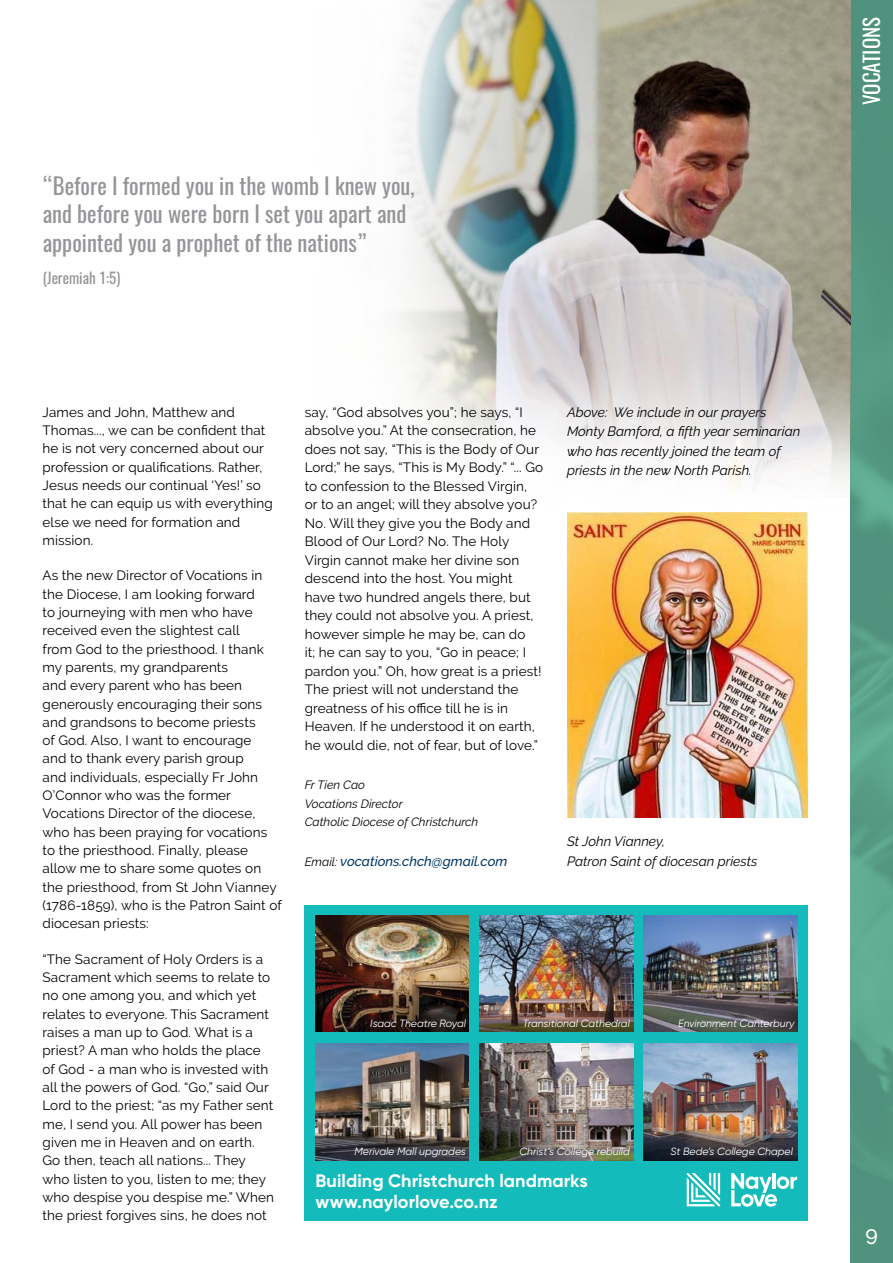
<style>
.page{position:relative;width:893px;height:1263px;background:#fff}
.page>*{position:absolute;margin:0;border:0;box-sizing:border-box;transform-origin:0 0}
.t1{font:22.5px/28.5px "Oswald";color:#939598}
.t2{font:21px "Oswald";color:#fff}
.t3{font:500 21px "Raleway";color:#fff}
.t4{font:700 18px/21px "Gilroy";letter-spacing:.005em;color:#fff}
.t5{font:15px "Oswald";color:#939598}
.t6{font:13.5px/18.3px "Raleway";letter-spacing:.01em;color:#000}
.t7{font:italic 13.5px/19.5px "Raleway";color:#000}
.t8{font:italic 500 13.5px "Raleway";color:#003663}
.t9{font:italic 12px/18.5px "Raleway";color:#000}
.t10{font:italic 10.5px "Gilroy";color:#fff}
.s1{font-weight:400;font-size:12px;color:#000}
</style>
<div class="page">
<img style="left:850px;top:0;width:43px;height:1263px">
<img style="left:397px;top:0;width:453px;height:513px">
<div style="left:305px;top:905px;width:503px;height:315px;background:#14bbbb"></div>
<img style="left:480px;top:915px;width:153px;height:117px">
<img style="left:480px;top:1044px;width:153px;height:116px">
<img style="left:315px;top:915px;width:154px;height:117px">
<img style="left:315px;top:1044px;width:154px;height:116px">
<img style="left:644px;top:915px;width:153px;height:117px">
<img style="left:644px;top:1044px;width:153px;height:116px">
<svg style="left:731px;top:1173px;width:66px;height:34px"></svg>
<svg style="left:687px;top:1173px;width:33px;height:33px"></svg>
<img style="left:567px;top:513px;width:241px;height:305px">
<h1 class="t1" style="left:43px;top:171px;width:374px">“Before I formed you in the womb I knew you, and before you were born I set you apart and appointed you a prophet of the nations”</h1>
<p class="t5" style="left:43px;top:268px;width:79px">(Jeremiah 1:5)</p>
<p class="t6" style="left:43px;top:403px;width:232px">James and John, Matthew and<br>Thomas..., we can be confident that he is not very concerned about our profession or qualifications. Rather,<br>Jesus needs our continual ‘Yes!’ so that he can equip us with everything else we need for formation and mission.</p>
<p class="t6" style="left:43px;top:566px;width:241px">As the new Director of Vocations in the Diocese, I am looking forward<br>to journeying with men who have received even the slightest call<br>from God to the priesthood. I thank my parents, my grandparents<br>and every parent who has been generously encouraging their sons and grandsons to become priests<br>of God. Also, I want to encourage<br>and to thank every parish group<br>and individuals, especially Fr John<br>O’Connor who was the former<br>Vocations Director of the diocese, who has been praying for vocations to the priesthood. Finally, please allow me to share some quotes on the priesthood, from St John Vianney (1786-1859), who is the Patron Saint of diocesan priests:</p>
<p class="t6" style="left:43px;top:950px;width:233px">“The Sacrament of Holy Orders is a Sacrament which seems to relate to no one among you, and which yet relates to everyone. This Sacrament raises a man up to God. What is a priest? A man who holds the place of God - a man who is invested with all the powers of God. “Go,” said Our Lord to the priest; “as my Father sent me, I send you. All power has been given me in Heaven and on earth.<br>Go then, teach all nations... They who listen to you, listen to me; they who despise you despise me.” When the priest forgives sins, he does not</p>
<p class="t6" style="left:305px;top:403px;width:240px">say, “God absolves you”; he says, “I absolve you.” At the consecration, he does not say, “This is the Body of Our Lord;” he says, “This is My Body.” “... Go to confession to the Blessed Virgin, or to an angel; will they absolve you?<br>No. Will they give you the Body and Blood of Our Lord? No. The Holy Virgin cannot make her divine son descend into the host. You might have two hundred angels there, but they could not absolve you. A priest, however simple he may be, can do<br>it; he can say to you, “Go in peace; I pardon you.” Oh, how great is a priest!<br>The priest will not understand the greatness of his office till he is in Heaven. If he understood it on earth, he would die, not of fear, but of love.”</p>
<p class="t9" style="left:305px;top:776px;width:175px">Fr Tien Cao<br>Vocations Director<br>Catholic Diocese of Christchurch</p>
<p class="t8" style="left:305px;top:853px;width:204px"><span class="s1">Email:</span> vocations.chch@gmail.com</p>
<p class="t7" style="left:567px;top:402px;width:235px">Above: We include in our prayers Monty Bamford, a fifth year seminarian who has recently joined the team of priests in the new North Parish.</p>
<p class="t7" style="left:567px;top:832px;width:192px">St John Vianney,<br>Patron Saint of diocesan priests</p>
<p class="t10" style="left:370px;top:1017px;width:97px">Isaac Theatre Royal</p>
<p class="t10" style="left:523px;top:1017px;width:108px">Transitional Cathedral</p>
<p class="t10" style="left:678px;top:1017px;width:118px">Environment Canterbury</p>
<p class="t10" style="left:355px;top:1145px;width:113px">Merivale Mall upgrades</p>
<p class="t10" style="left:519px;top:1145px;width:112px">Christ’s College rebuild</p>
<p class="t10" style="left:670px;top:1145px;width:124px">St Bede’s College Chapel</p>
<h3 class="t4" style="left:315px;top:1169px;width:274px">Building Christchurch landmarks www.naylorlove.co.nz</h3>
<h2 class="t2" style="left:857px;top:105px;width:88px;rotate:-90deg">VOCATIONS</h2>
<h2 class="t3" style="left:865px;top:1222px;width:14px">9</h2>
</div>
